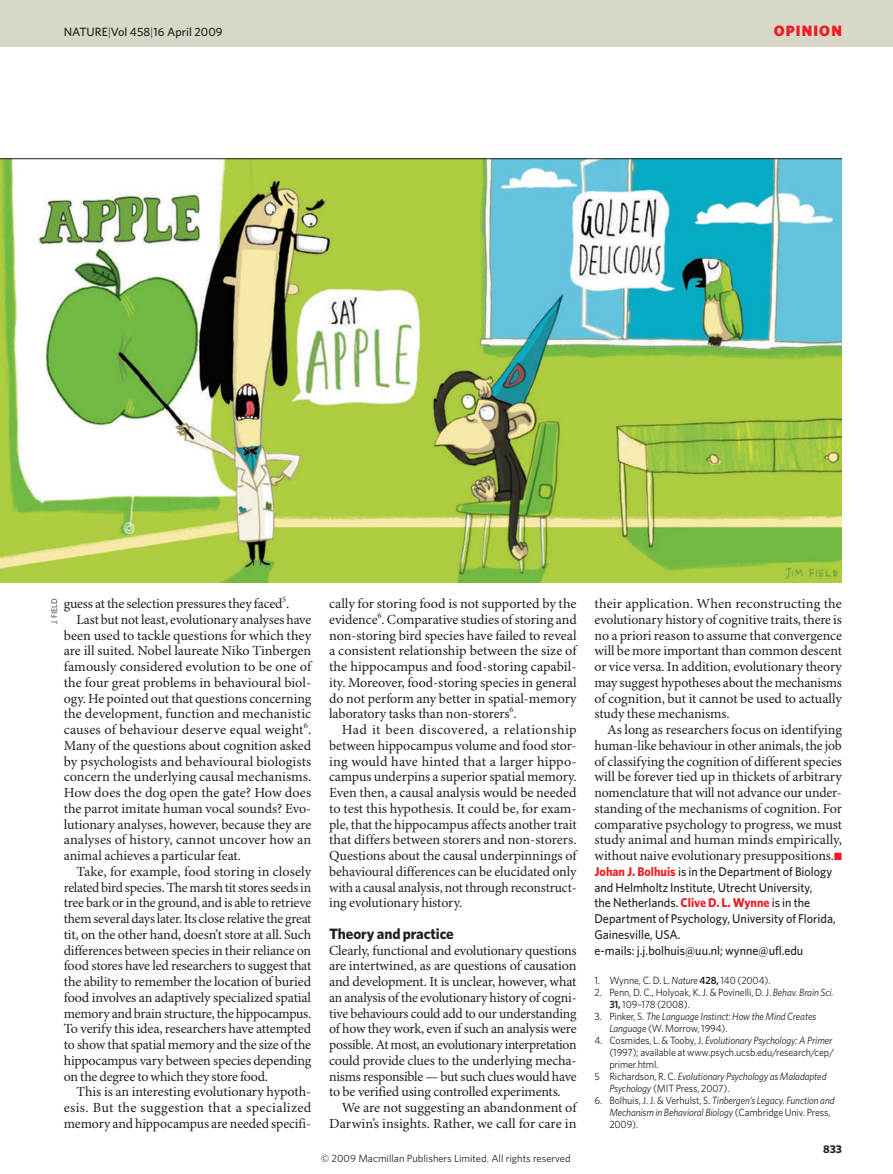
<style>
.page{position:relative;width:893px;height:1174px;background:#fff}
.page>*{position:absolute;margin:0;border:0;box-sizing:border-box;transform-origin:0 0}
.t1{font:700 15px "Whitney";letter-spacing:-.005em;color:#231f20}
.t2{font:900 15px "Whitney";letter-spacing:.075em;color:#ee1d23}
.t3{font:13.95px/15.8px "Minion Pro";letter-spacing:-.01em;color:#231f20;text-align:justify}
.t4{font:13.95px "Minion Pro";letter-spacing:.015em;color:#231f20}
.t5{font:13.95px "Minion Pro";letter-spacing:.025em;color:#231f20}
.t6{font:500 12.75px/15.8px "Whitney";color:#231f20;scale:.95 1}
.t7{font:500 12px "Whitney";color:#231f20}
.t8{font:700 11.25px "Whitney";color:#231f20}
.t9{font:italic 10.5px/12px "Whitney";letter-spacing:-.01em;color:#231f20;scale:.95 1}
.t10{font:10.5px/12px "Whitney";letter-spacing:-.01em;color:#231f20;scale:.95 1}
.t11{font:10.5px "Whitney Book 2";color:#231f20}
.t12{font:8.25px "Whitney";color:#231f20}
.s1{font-weight:300}
.s2{color:#ee1d23}
.s3{font-weight:700;color:#ee1d23}
.s4{font-style:italic}
.s5{font-weight:600}
.s6{font-style:normal}
</style>
<div class="page">
<img style="left:0;top:159px;width:842px;height:424px">
<div style="left:0;top:0;width:893px;height:47px;background:#d8d7c8"></div>
<hr style="left:0;top:158px;width:842px;height:1px;background:#231f20">
<p class="t7" style="left:64px;top:28px;width:160px">NATURE<span class="s1">|</span>Vol 458<span class="s1">|</span>16 April 2009</p>
<p class="t2" style="left:774px;top:25px;width:70px">OPINION</p>
<p class="t3" style="left:64px;top:597px;width:227px">guess at the selection pressures they faced<sup>5</sup>.</p>
<p class="t3" style="left:77px;top:612px;width:236px">Last but not least, evolutionary analyses have</p>
<p class="t3" style="left:64px;top:628px;width:249px">been used to tackle questions for which they</p>
<p class="t3" style="left:64px;top:644px;width:249px">are ill suited. Nobel laureate Niko Tinbergen</p>
<p class="t3" style="left:64px;top:660px;width:249px">famously considered evolution to be one of</p>
<p class="t3" style="left:64px;top:675px;width:249px">the four great problems in behavioural biol-</p>
<p class="t3" style="left:64px;top:691px;width:249px">ogy. He pointed out that questions concerning</p>
<p class="t3" style="left:64px;top:707px;width:249px">the development, function and mechanistic</p>
<p class="t4" style="left:64px;top:724px;width:249px">causes of behaviour deserve equal weight<sup>6</sup>.</p>
<p class="t3" style="left:64px;top:738px;width:249px">Many of the questions about cognition asked</p>
<p class="t3" style="left:64px;top:754px;width:249px">by psychologists and behavioural biologists</p>
<p class="t3" style="left:64px;top:770px;width:249px">concern the underlying causal mechanisms.</p>
<p class="t3" style="left:64px;top:786px;width:249px">How does the dog open the gate? How does</p>
<p class="t3" style="left:64px;top:801px;width:249px">the parrot imitate human vocal sounds? Evo-</p>
<p class="t3" style="left:64px;top:817px;width:249px">lutionary analyses, however, because they are</p>
<p class="t3" style="left:64px;top:833px;width:249px">analyses of history, cannot uncover how an</p>
<p class="t3" style="left:64px;top:849px;width:179px">animal achieves a particular feat.</p>
<p class="t3" style="left:77px;top:864px;width:236px">Take, for example, food storing in closely</p>
<p class="t3" style="left:64px;top:880px;width:249px">related bird species. The marsh tit stores seeds in</p>
<p class="t3" style="left:64px;top:896px;width:249px">tree bark or in the ground, and is able to retrieve</p>
<p class="t3" style="left:64px;top:912px;width:249px">them several days later. Its close relative the great</p>
<p class="t3" style="left:64px;top:927px;width:249px">tit, on the other hand, doesn’t store at all. Such</p>
<p class="t3" style="left:64px;top:943px;width:249px">differences between species in their reliance on</p>
<p class="t3" style="left:64px;top:959px;width:249px">food stores have led researchers to suggest that</p>
<p class="t3" style="left:64px;top:975px;width:249px">the ability to remember the location of buried</p>
<p class="t3" style="left:64px;top:990px;width:249px">food involves an adaptively specialized spatial</p>
<p class="t3" style="left:64px;top:1006px;width:249px">memory and brain structure, the hippocampus.</p>
<p class="t3" style="left:64px;top:1022px;width:249px">To verify this idea, researchers have attempted</p>
<p class="t3" style="left:64px;top:1038px;width:249px">to show that spatial memory and the size of the</p>
<p class="t3" style="left:64px;top:1053px;width:249px">hippocampus vary between species depending</p>
<p class="t3" style="left:64px;top:1069px;width:206px">on the degree to which they store food.</p>
<p class="t3" style="left:77px;top:1085px;width:236px">This is an interesting evolutionary hypoth-</p>
<p class="t5" style="left:64px;top:1102px;width:249px">esis. But the suggestion that a specialized</p>
<p class="t3" style="left:64px;top:1116px;width:249px">memory and hippocampus are needed specifi-</p>
<p class="t12" style="left:51px;top:624px;width:28px;rotate:-90deg">J. FIELD</p>
<p class="t3" style="left:329px;top:597px;width:249px">cally for storing food is not supported by the evidence<sup>6</sup>. Comparative studies of storing and non-storing bird species have failed to reveal a consistent relationship between the size of the hippocampus and food-storing capabil&shy;ity. Moreover, food-storing species in general do not perform any better in spatial-memory laboratory tasks than non-storers<sup>6</sup>.</p>
<p class="t3" style="left:329px;top:723px;width:249px;text-indent:13px">Had it been discovered, a relationship between hippocampus volume and food stor&shy;ing would have hinted that a larger hippo&shy;campus underpins a superior spatial memory.<br>Even then, a causal analysis would be needed to test this hypothesis. It could be, for exam&shy;ple, that the hippocampus affects another trait that differs between storers and non-storers.<br>Questions about the causal underpinnings of behavioural differences can be elucidated only with a causal analysis, not through reconstruct&shy;ing evolutionary history.</p>
<p class="t1" style="left:329px;top:927px;width:126px">Theory and practice</p>
<p class="t3" style="left:329px;top:943px;width:249px">Clearly, functional and evolutionary questions are intertwined, as are questions of causation and development. It is unclear, however, what an analysis of the evolutionary history of cogni&shy;tive behaviours could add to our understanding of how they work, even if such an analysis were possible. At most, an evolutionary interpretation could provide clues to the underlying mecha&shy;nisms responsible — but such clues would have to be verified using controlled experiments.</p>
<p class="t3" style="left:329px;top:1101px;width:249px;text-align:right">We are not suggesting an abandonment of<br>Darwin’s insights. Rather, we call for care in</p>
<p class="t11" style="left:321px;top:1152px;width:251px">© 2009 Macmillan Publishers Limited. All rights reserved</p>
<p class="t3" style="left:594px;top:597px;width:249px">their application. When reconstructing the evolutionary history of cognitive traits, there is no a priori reason to assume that convergence will be more important than common descent or vice versa. In addition, evolutionary theory may suggest hypotheses about the mechanisms of cognition, but it cannot be used to actually study these mechanisms.</p>
<p class="t3" style="left:594px;top:723px;width:249px;text-indent:13px">As long as researchers focus on identifying human-like behaviour in other animals, the job of classifying the cognition of different species will be forever tied up in thickets of arbitrary nomenclature that will not advance our under&shy;standing of the mechanisms of cognition. For comparative psychology to progress, we must study animal and human minds empirically, without naive evolutionary presuppositions. <span class="s2">■</span></p>
<p class="t6" style="left:594px;top:864px;width:256px"><span class="s3">Johan J. Bolhuis</span> is in the Department of Biology and Helmholtz Institute, Utrecht University,<br>the Netherlands. <span class="s3">Clive D. L. Wynne</span> is in the Department of Psychology, University of Florida, Gainesville, USA.<br>e-mails: j.j.bolhuis@uu.nl; wynne@ufl.edu</p>
<p class="t10" style="left:594px;top:975px;width:187px">1. Wynne, C. D. L. <span class="s4">Nature</span> <span class="s5">428,</span> 140 (2004).</p>
<p class="t10" style="left:609px;top:987px;width:238px;text-indent:-15px">2. Penn, D. C., Holyoak, K. J. &amp; Povinelli, D. J. <span class="s4">Behav. Brain Sci.<br></span><span class="s5">31,</span> 109–178 (2008).</p>
<p class="t9" style="left:609px;top:1011px;width:219px;text-indent:-15px"><span class="s6">3. Pinker, S.</span> The Language Instinct: How the Mind Creates<br>Language <span class="s6">(W. Morrow, 1994).</span></p>
<p class="t9" style="left:594px;top:1035px;width:252px"><span class="s6">4. Cosmides, L. &amp; Tooby, J.</span> Evolutionary Psychology: A Primer</p>
<p class="t10" style="left:609px;top:1047px;width:238px">(1997); available at www.psych.ucsb.edu/research/cep/</p>
<p class="t10" style="left:609px;top:1059px;width:53px">primer.html.</p>
<p class="t9" style="left:594px;top:1071px;width:246px"><span class="s6">5 Richardson, R. C.</span> Evolutionary Psychology as Maladapted</p>
<p class="t10" style="left:609px;top:1083px;width:128px"><span class="s4">Psychology</span> (MIT Press, 2007).</p>
<p class="t9" style="left:609px;top:1095px;width:239px;text-indent:-15px"><span class="s6">6. Bolhuis, J. J. &amp; Verhulst, S.</span> Tinbergen’s Legacy. Function and<br>Mechanism in Behavioral Biology <span class="s6">(Cambridge Univ. Press,<br>2009).</span></p>
<p class="t8" style="left:823px;top:1144px;width:20px">833</p>
</div>
